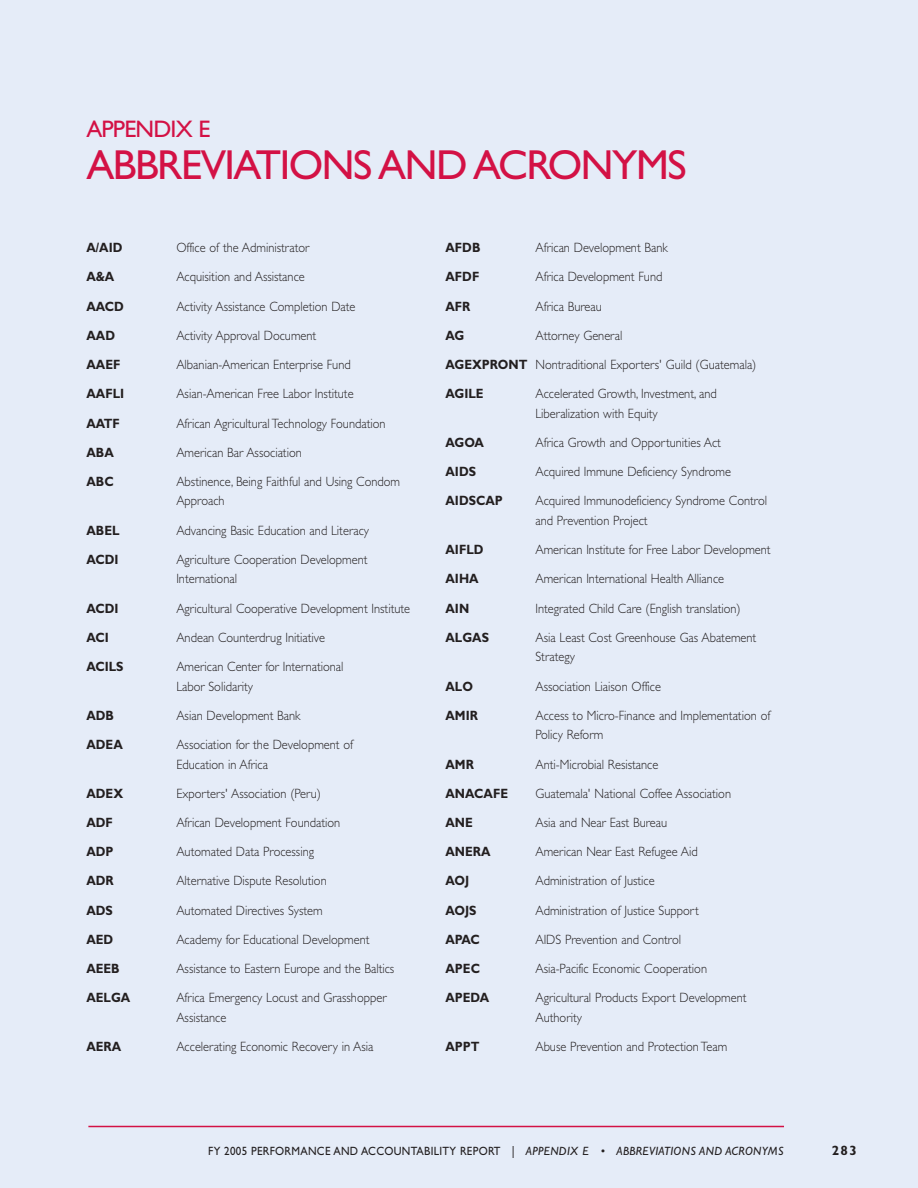
<style>
.page{position:relative;width:918px;height:1188px;background:#e5ecf8}
.page>*{position:absolute;margin:0;border:0;box-sizing:border-box;transform-origin:0 0}
.t1{font:42px "Gill Sans";letter-spacing:-.035em;color:#d31145}
.t2{font:24px "Gill Sans";letter-spacing:-.035em;color:#d31145}
.t3{font:300 13.5px/19.5px "Gill Sans";color:#231f20;scale:.92 1}
.t4{font:700 13.5px "Gill Sans";color:#231f20;scale:.9 1}
.t5{font:700 13.5px "Gill Sans";color:#231f20}
.t6{font:12px "Gill Sans";letter-spacing:.025em;color:#231f20;scale:.92 1}
.s1{font-weight:700}
.s2{font-style:italic}
</style>
<div class="page">
<hr style="left:88px;top:1126px;width:696px;height:1px;background:#d31145">
<h2 class="t2" style="left:86px;top:120px;width:125px">APPENDIX E</h2>
<h1 class="t1" style="left:86px;top:150px;width:602px">ABBREVIATIONS AND ACRONYMS</h1>
<p class="t4" style="left:86px;top:243px;width:42px">A/AID</p>
<p class="t3" style="left:176px;top:239px;width:146px">Office of the Administrator</p>
<p class="t4" style="left:86px;top:272px;width:33px">A&amp;A</p>
<p class="t3" style="left:176px;top:269px;width:141px">Acquisition and Assistance</p>
<p class="t4" style="left:86px;top:301px;width:43px">AACD</p>
<p class="t3" style="left:176px;top:298px;width:196px">Activity Assistance Completion Date</p>
<p class="t4" style="left:86px;top:331px;width:33px">AAD</p>
<p class="t3" style="left:176px;top:327px;width:154px">Activity Approval Document</p>
<p class="t4" style="left:86px;top:360px;width:39px">AAEF</p>
<p class="t3" style="left:176px;top:356px;width:191px">Albanian-American Enterprise Fund</p>
<p class="t4" style="left:86px;top:389px;width:44px">AAFLI</p>
<p class="t3" style="left:176px;top:386px;width:194px">Asian-American Free Labor Institute</p>
<p class="t4" style="left:86px;top:418px;width:39px">AATF</p>
<p class="t3" style="left:176px;top:415px;width:229px">African Agricultural Technology Foundation</p>
<p class="t4" style="left:86px;top:448px;width:32px">ABA</p>
<p class="t3" style="left:176px;top:444px;width:138px">American Bar Association</p>
<p class="t4" style="left:86px;top:477px;width:32px">ABC</p>
<p class="t3" style="left:176px;top:473px;width:245px">Abstinence, Being Faithful and Using Condom<br>Approach</p>
<p class="t4" style="left:86px;top:525px;width:38px">ABEL</p>
<p class="t3" style="left:176px;top:522px;width:211px">Advancing Basic Education and Literacy</p>
<p class="t4" style="left:86px;top:555px;width:37px">ACDI</p>
<p class="t3" style="left:176px;top:551px;width:209px">Agriculture Cooperation Development<br>International</p>
<p class="t4" style="left:86px;top:603px;width:37px">ACDI</p>
<p class="t3" style="left:176px;top:600px;width:256px">Agricultural Cooperative Development Institute</p>
<p class="t4" style="left:86px;top:633px;width:26px">ACI</p>
<p class="t3" style="left:176px;top:629px;width:163px">Andean Counterdrug Initiative</p>
<p class="t4" style="left:86px;top:662px;width:43px">ACILS</p>
<p class="t3" style="left:176px;top:658px;width:183px">American Center for International<br>Labor Solidarity</p>
<p class="t4" style="left:86px;top:711px;width:32px">ADB</p>
<p class="t3" style="left:176px;top:707px;width:137px">Asian Development Bank</p>
<p class="t4" style="left:86px;top:740px;width:42px">ADEA</p>
<p class="t3" style="left:176px;top:736px;width:194px">Association for the Development of<br>Education in Africa</p>
<p class="t4" style="left:86px;top:789px;width:42px">ADEX</p>
<p class="t3" style="left:176px;top:785px;width:159px">Exporters' Association (Peru)</p>
<p class="t4" style="left:86px;top:818px;width:31px">ADF</p>
<p class="t3" style="left:176px;top:814px;width:180px">African Development Foundation</p>
<p class="t4" style="left:86px;top:847px;width:32px">ADP</p>
<p class="t3" style="left:176px;top:843px;width:151px">Automated Data Processing</p>
<p class="t4" style="left:86px;top:876px;width:32px">ADR</p>
<p class="t3" style="left:176px;top:873px;width:165px">Alternative Dispute Resolution</p>
<p class="t4" style="left:86px;top:905px;width:31px">ADS</p>
<p class="t3" style="left:176px;top:902px;width:161px">Automated Directives System</p>
<p class="t4" style="left:86px;top:935px;width:31px">AED</p>
<p class="t3" style="left:176px;top:931px;width:212px">Academy for Educational Development</p>
<p class="t4" style="left:86px;top:964px;width:39px">AEEB</p>
<p class="t3" style="left:176px;top:960px;width:238px">Assistance to Eastern Europe and the Baltics</p>
<p class="t4" style="left:86px;top:993px;width:50px">AELGA</p>
<p class="t3" style="left:176px;top:989px;width:230px">Africa Emergency Locust and Grasshopper<br>Assistance</p>
<p class="t4" style="left:86px;top:1042px;width:40px">AERA</p>
<p class="t3" style="left:176px;top:1038px;width:216px">Accelerating Economic Recovery in Asia</p>
<p class="t4" style="left:446px;top:243px;width:40px">AFDB</p>
<p class="t3" style="left:535px;top:239px;width:145px">African Development Bank</p>
<p class="t4" style="left:446px;top:272px;width:39px">AFDF</p>
<p class="t3" style="left:535px;top:269px;width:140px">Africa Development Fund</p>
<p class="t4" style="left:446px;top:301px;width:29px">AFR</p>
<p class="t3" style="left:535px;top:298px;width:74px">Africa Bureau</p>
<p class="t4" style="left:446px;top:331px;width:22px">AG</p>
<p class="t3" style="left:446px;top:322px;width:339px;line-height:29.2px;text-indent:90px">Attorney General<br><span class="s1">AGEXPRONT</span> Nontraditional Exporters' Guild (Guatemala)<br><span class="s1">AGILE</span></p>
<p class="t3" style="left:535px;top:386px;width:199px">Accelerated Growth, Investment, and<br>Liberalization with Equity</p>
<p class="t4" style="left:446px;top:438px;width:44px">AGOA</p>
<p class="t3" style="left:535px;top:434px;width:203px">Africa Growth and Opportunities Act</p>
<p class="t4" style="left:446px;top:467px;width:36px">AIDS</p>
<p class="t3" style="left:535px;top:463px;width:214px">Acquired Immune Deficiency Syndrome</p>
<p class="t4" style="left:446px;top:496px;width:65px">AIDSCAP</p>
<p class="t3" style="left:535px;top:493px;width:253px">Acquired Immunodeficiency Syndrome Control and Prevention Project</p>
<p class="t4" style="left:446px;top:545px;width:44px">AIFLD</p>
<p class="t3" style="left:535px;top:541px;width:257px">American Institute for Free Labor Development</p>
<p class="t4" style="left:446px;top:574px;width:38px">AIHA</p>
<p class="t3" style="left:535px;top:571px;width:207px">American International Health Alliance</p>
<p class="t4" style="left:446px;top:603px;width:28px">AIN</p>
<p class="t3" style="left:535px;top:600px;width:225px">Integrated Child Care (English translation)</p>
<p class="t4" style="left:446px;top:633px;width:50px">ALGAS</p>
<p class="t3" style="left:535px;top:629px;width:242px">Asia Least Cost Greenhouse Gas Abatement<br>Strategy</p>
<p class="t4" style="left:446px;top:681px;width:32px">ALO</p>
<p class="t3" style="left:535px;top:678px;width:138px">Association Liaison Office</p>
<p class="t4" style="left:446px;top:711px;width:38px">AMIR</p>
<p class="t3" style="left:535px;top:707px;width:257px">Access to Micro-Finance and Implementation of<br>Policy Reform</p>
<p class="t4" style="left:446px;top:759px;width:33px">AMR</p>
<p class="t3" style="left:535px;top:756px;width:135px">Anti-Microbial Resistance</p>
<p class="t4" style="left:446px;top:789px;width:71px">ANACAFE</p>
<p class="t3" style="left:535px;top:785px;width:214px">Guatemala' National Coffee Association</p>
<p class="t4" style="left:446px;top:818px;width:32px">ANE</p>
<p class="t3" style="left:535px;top:814px;width:145px">Asia and Near East Bureau</p>
<p class="t4" style="left:446px;top:847px;width:52px">ANERA</p>
<p class="t3" style="left:535px;top:843px;width:178px">American Near East Refugee Aid</p>
<p class="t4" style="left:446px;top:876px;width:28px">AOJ</p>
<p class="t3" style="left:535px;top:873px;width:131px">Administration of Justice</p>
<p class="t4" style="left:446px;top:905px;width:36px">AOJS</p>
<p class="t3" style="left:535px;top:902px;width:179px">Administration of Justice Support</p>
<p class="t4" style="left:446px;top:935px;width:40px">APAC</p>
<p class="t3" style="left:535px;top:931px;width:160px">AIDS Prevention and Control</p>
<p class="t4" style="left:446px;top:964px;width:40px">APEC</p>
<p class="t3" style="left:535px;top:960px;width:188px">Asia-Pacific Economic Cooperation</p>
<p class="t4" style="left:446px;top:993px;width:50px">APEDA</p>
<p class="t3" style="left:535px;top:989px;width:231px">Agricultural Products Export Development<br>Authority</p>
<p class="t4" style="left:446px;top:1042px;width:39px">APPT</p>
<p class="t3" style="left:535px;top:1038px;width:210px">Abuse Prevention and Protection Team</p>
<p class="t6" style="left:208px;top:1146px;width:627px">FY 2005 PERFORMANCE AND ACCOUNTABILITY REPORT | <span class="s2">APPENDIX E • ABBREVIATIONS AND ACRONYMS</span></p>
<p class="t5" style="left:832px;top:1146px;width:27px">283</p>
</div>
